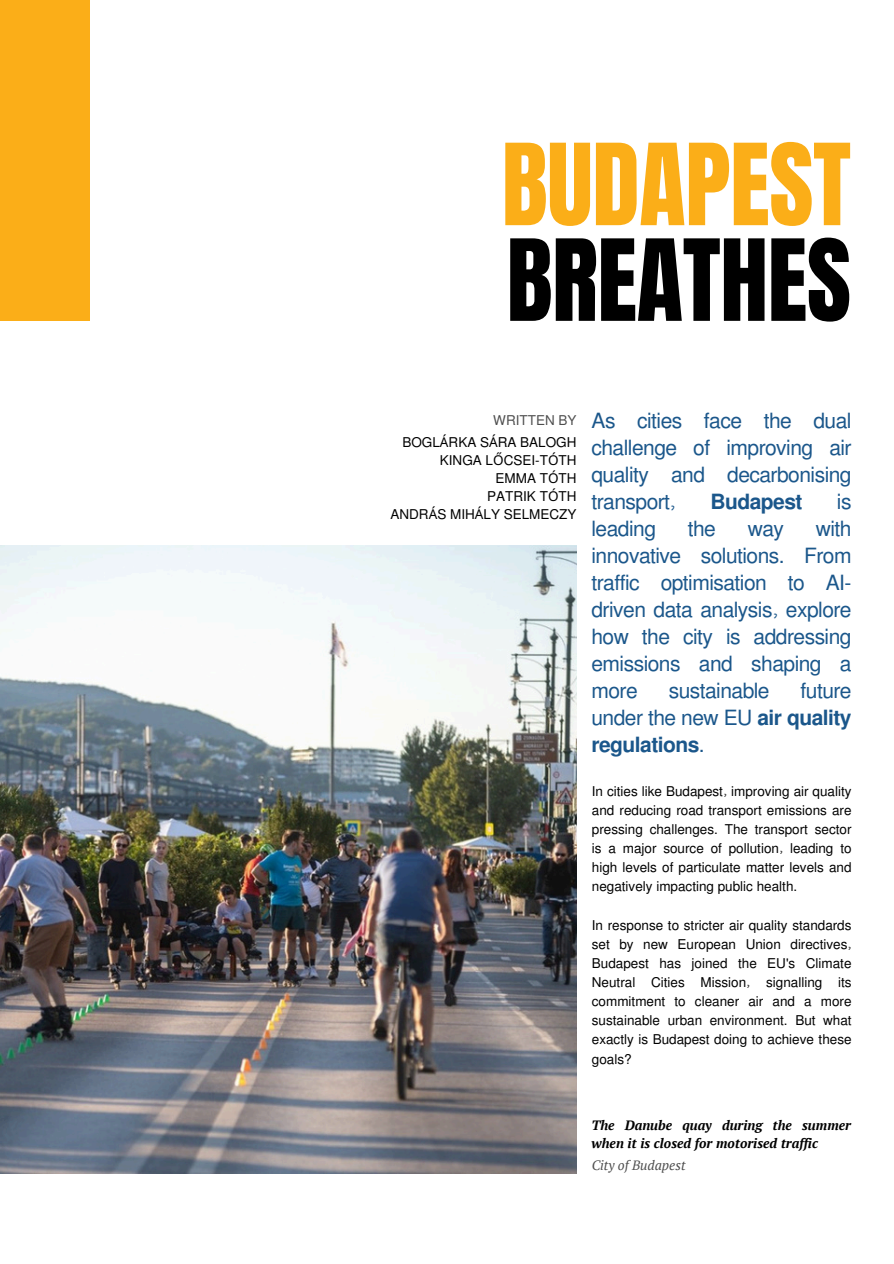
<style>
.page{position:relative;width:894px;height:1264px;background:#fff}
.page>*{position:absolute;margin:0;border:0;box-sizing:border-box;transform-origin:0 0}
.t1{font:96px/95.7px "Anton";letter-spacing:-.005em;color:#fbae18}
.t2{font:21px/27px "muktinarrow";letter-spacing:-.025em;color:#1b578b;text-align:justify}
.t3{font:21px/27px "muktinarrowbold";letter-spacing:-.025em;color:#1b578b;text-align:justify}
.t4{font:13.5px/19.2px "Mukti";color:#000;text-align:right}
.t5{font:italic 700 13.5px/18px "PT Serif";color:#000}
.t6{font:italic 13.5px "PT Serif";color:#000}
.s1{color:#000}
.s2{font-family:"Noto Sans"}
.s3{font-family:"muktinarrow"}
</style>
<div class="page">
<img style="left:0;top:545px;width:576px;height:628px">
<div style="left:0;top:0;width:89px;height:320px;background:#fbae18"></div>
<p class="t1" style="left:501px;top:138px;width:351px">BUDAPEST<br><span class="s1">BREATHES</span></p>
<p class="t4" style="left:402px;top:409px;width:175px;line-height:22px">WRITTEN BY<br>BOGL<span class="s2">Á</span>RKA S<span class="s2">Á</span>RA BALOGH</p>
<p class="t4" style="left:390px;top:451px;width:187px;line-height:18px">KINGA L<span class="s2">Ő</span>CSEI-T<span class="s2">Ó</span>TH<br>EMMA T<span class="s2">Ó</span>TH<br>PATRIK T<span class="s2">Ó</span>TH<br>ANDR<span class="s2">Á</span>S MIH<span class="s2">Á</span>LY SELMECZY</p>
<h3 class="t2" style="left:591px;top:406px;width:261px">As cities face the dual challenge of improving air quality and decarbonising transport,</h3>
<h3 class="t3" style="left:710px;top:487px;width:93px">Budapest</h3>
<h3 class="t2" style="left:836px;top:487px;width:16px">is</h3>
<h3 class="t2" style="left:591px;top:514px;width:261px;text-indent:224px">with innovative solutions. From traffic optimisation to AI&shy;driven data analysis, explore how the city is addressing emissions and shaping a more</h3>
<h3 class="t2" style="left:591px;top:514px;width:66px">leading</h3>
<h3 class="t2" style="left:687px;top:514px;width:30px">the</h3>
<h3 class="t2" style="left:747px;top:514px;width:38px">way</h3>
<h3 class="t3" style="left:591px;top:676px;width:261px;text-indent:209px"><span class="s3">future under the new EU</span> air quality regulations<span class="s3">.</span></h3>
<h3 class="t2" style="left:668px;top:676px;width:102px">sustainable</h3>
<h4 class="t4" style="left:591px;top:780px;width:261px;text-align:justify">In cities like Budapest, improving air quality and reducing road transport emissions are pressing challenges. The transport sector is a major source of pollution, leading to high levels of particulate matter levels and negatively impacting public health.</h4>
<h4 class="t4" style="left:591px;top:914px;width:261px;text-align:justify">In response to stricter air quality standards set by new European Union directives, Budapest has joined the EU's Climate Neutral Cities Mission, signalling its commitment to cleaner air and a more sustainable urban environment. But what exactly is Budapest doing to achieve these goals?</h4>
<h2 class="t5" style="left:591px;top:1115px;width:261px">The Danube quay during the summer when it is closed for motorised traffic</h2>
<p class="t6" style="left:591px;top:1155px;width:96px">City of Budapest</p>
</div>
